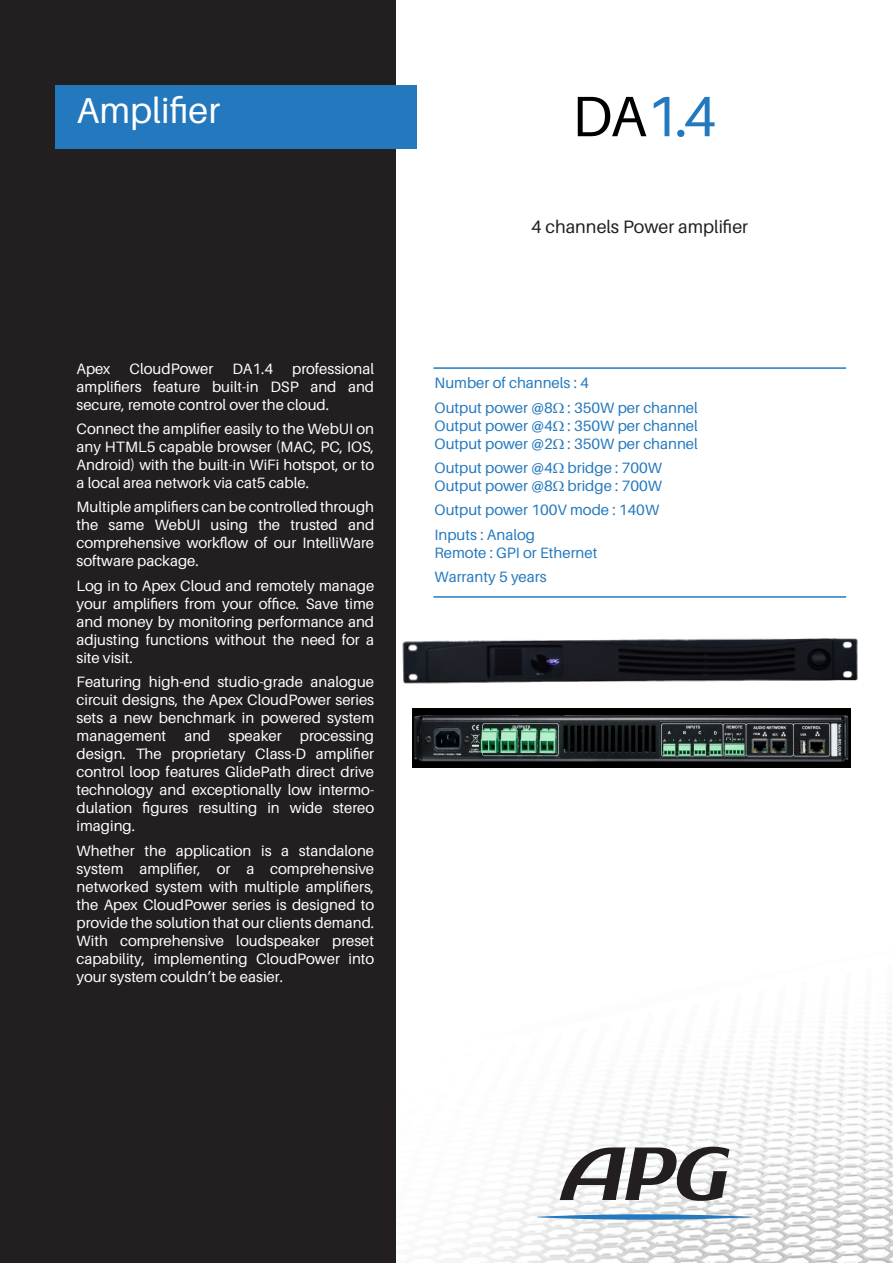
<style>
.page{position:relative;width:893px;height:1263px;background:#fff}
.page>*{position:absolute;margin:0;border:0;box-sizing:border-box;transform-origin:0 0}
.t1{font:57px "Aileron";color:#2479be}
.R__Titre_Série{font:36px "Aileron";color:#fff}
.R__Titre_sous_ref{font:18px "Aileron";color:#231f20}
.Texte_blanc_10pt{font:15px/18px "Aileron";color:#fff;text-align:justify}
.R__Spec_produit{font:15px/18px "Aileron";color:#2479be}
.s1{color:#000}
</style>
<div class="page">
<img style="left:395px;top:808px;width:498px;height:455px">
<div style="left:0;top:0;width:395px;height:1263px;background:#231f20"></div>
<div style="left:55px;top:85px;width:362px;height:64px;background:#2479be"></div>
<svg style="left:560px;top:1147px;width:169px;height:54px"></svg>
<svg style="left:537px;top:1214px;width:213px;height:6px"></svg>
<hr style="left:433px;top:596px;width:413px;height:2px;background:#2479be">
<hr style="left:433px;top:367px;width:413px;height:2px;background:#2479be">
<img style="left:412px;top:709px;width:438px;height:58px">
<img style="left:402px;top:638px;width:456px;height:46px">
<p class="R__Titre_Série" style="left:77px;top:91px;width:145px">Amplifier</p>
<p class="t1" style="left:572px;top:85px;width:146px"><span class="s1">DA</span>1.4</p>
<p class="Texte_blanc_10pt" style="left:77px;top:359px;width:299px;text-indent:216px">professional amplifiers feature built-in DSP and and secure, remote control over the cloud.</p>
<p class="Texte_blanc_10pt" style="left:77px;top:420px;width:299px">Connect the amplifier easily to the WebUI on any HTML5 capable browser (MAC, PC, IOS, Android) with the built-in WiFi hotspot, or to a local area network via cat5 cable.</p>
<p class="Texte_blanc_10pt" style="left:77px;top:498px;width:299px">Multiple amplifiers can be controlled through the same WebUI using the trusted and comprehensive workflow of our IntelliWare software package.</p>
<p class="Texte_blanc_10pt" style="left:77px;top:577px;width:299px">Log in to Apex Cloud and remotely manage your amplifiers from your office. Save time and money by monitoring performance and adjusting functions without the need for a site visit.</p>
<p class="Texte_blanc_10pt" style="left:77px;top:673px;width:299px">Featuring high-end studio-grade analogue circuit designs, the Apex CloudPower series sets a new benchmark in powered system management and speaker processing design. The proprietary Class-D amplifier control loop features GlidePath direct drive technology and exceptionally low intermo&shy;dulation figures resulting in wide stereo imaging.</p>
<p class="Texte_blanc_10pt" style="left:77px;top:841px;width:299px">Whether the application is a standalone system amplifier, or a comprehensive networked system with multiple amplifiers, the Apex CloudPower series is designed to provide the solution that our clients demand.<br>With comprehensive loudspeaker preset capability, implementing CloudPower into your system couldn’t be easier.</p>
<p class="Texte_blanc_10pt" style="left:77px;top:359px;width:36px">Apex</p>
<p class="Texte_blanc_10pt" style="left:130px;top:359px;width:85px">CloudPower</p>
<p class="Texte_blanc_10pt" style="left:233px;top:359px;width:42px">DA1.4</p>
<p class="R__Titre_sous_ref" style="left:531px;top:217px;width:218px">4 channels Power amplifier</p>
<p class="R__Spec_produit" style="left:435px;top:374px;width:156px">Number of channels : 4</p>
<p class="R__Spec_produit" style="left:435px;top:398px;width:265px;text-align:justify">Output power @8 : 350W per channel Output power @4 : 350W per channel Output power @2 : 350W per channel</p>
<p class="R__Spec_produit" style="left:435px;top:459px;width:229px">Output power @4 bridge : 700W<br>Output power @8 bridge : 700W</p>
<p class="R__Spec_produit" style="left:435px;top:501px;width:226px">Output power 100V mode : 140W</p>
<p class="R__Spec_produit" style="left:435px;top:526px;width:164px">Inputs : Analog<br>Remote : GPI or Ethernet</p>
<p class="R__Spec_produit" style="left:435px;top:568px;width:114px">Warranty 5 years</p>
</div>
